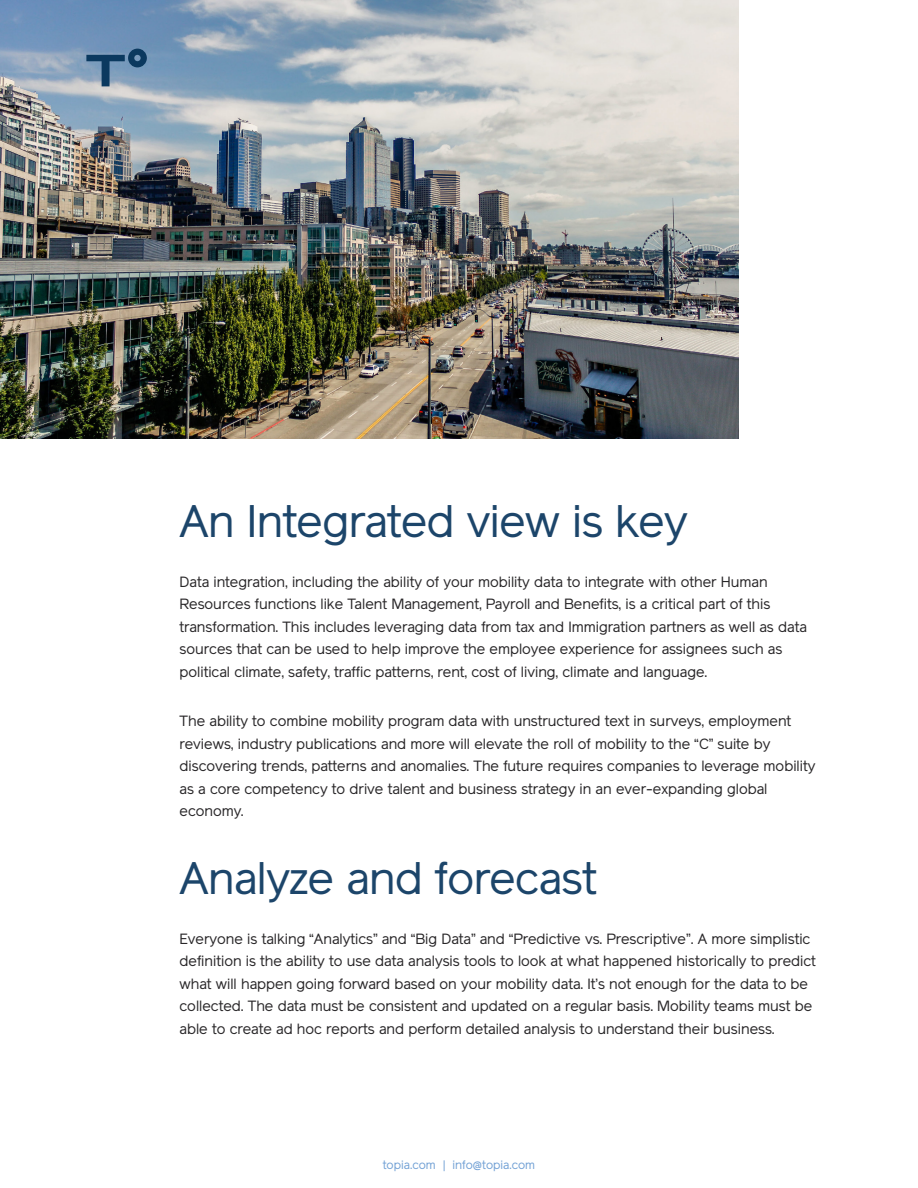
<style>
.page{position:relative;width:918px;height:1188px;background:#fff}
.page>*{position:absolute;margin:0;border:0;box-sizing:border-box;transform-origin:0 0}
.t1{font:45px "Reader";letter-spacing:-.01em;color:#1c456a}
.Body_copy{font:14.7px/22.5px "Reader";color:#292729}
.t2{font:12px "Reader";color:#72a1d5}
</style>
<div class="page">
<img style="left:0;top:0;width:738px;height:438px">
<svg style="left:86px;top:49px;width:61px;height:37px;background:#5e80a0"></svg>
<p class="t1" style="left:180px;top:495px;width:510px">An Integrated view is key</p>
<p class="Body_copy" style="left:180px;top:570px;width:629px">Data integration, including the ability of your mobility data to integrate with other Human Resources functions like Talent Management, Payroll and Benefits, is a critical part of this transformation. This includes leveraging data from tax and Immigration partners as well as data sources that can be used to help improve the employee experience for assignees such as political climate, safety, traffic patterns, rent, cost of living, climate and language.</p>
<p class="Body_copy" style="left:180px;top:710px;width:637px">The ability to combine mobility program data with unstructured text in surveys, employment reviews, industry publications and more will elevate the roll of mobility to the “C” suite by discovering trends, patterns and anomalies. The future requires companies to leverage mobility as a core competency to drive talent and business strategy in an ever-expanding global economy.</p>
<p class="t1" style="left:180px;top:852px;width:419px">Analyze and forecast</p>
<p class="Body_copy" style="left:180px;top:927px;width:638px">Everyone is talking “Analytics” and “Big Data” and “Predictive vs. Prescriptive”. A more simplistic definition is the ability to use data analysis tools to look at what happened historically to predict what will happen going forward based on your mobility data. It’s not enough for the data to be collected. The data must be consistent and updated on a regular basis. Mobility teams must be able to create ad hoc reports and perform detailed analysis to understand their business.</p>
<p class="t2" style="left:383px;top:1158px;width:154px">topia.com | info@topia.com</p>
</div>
